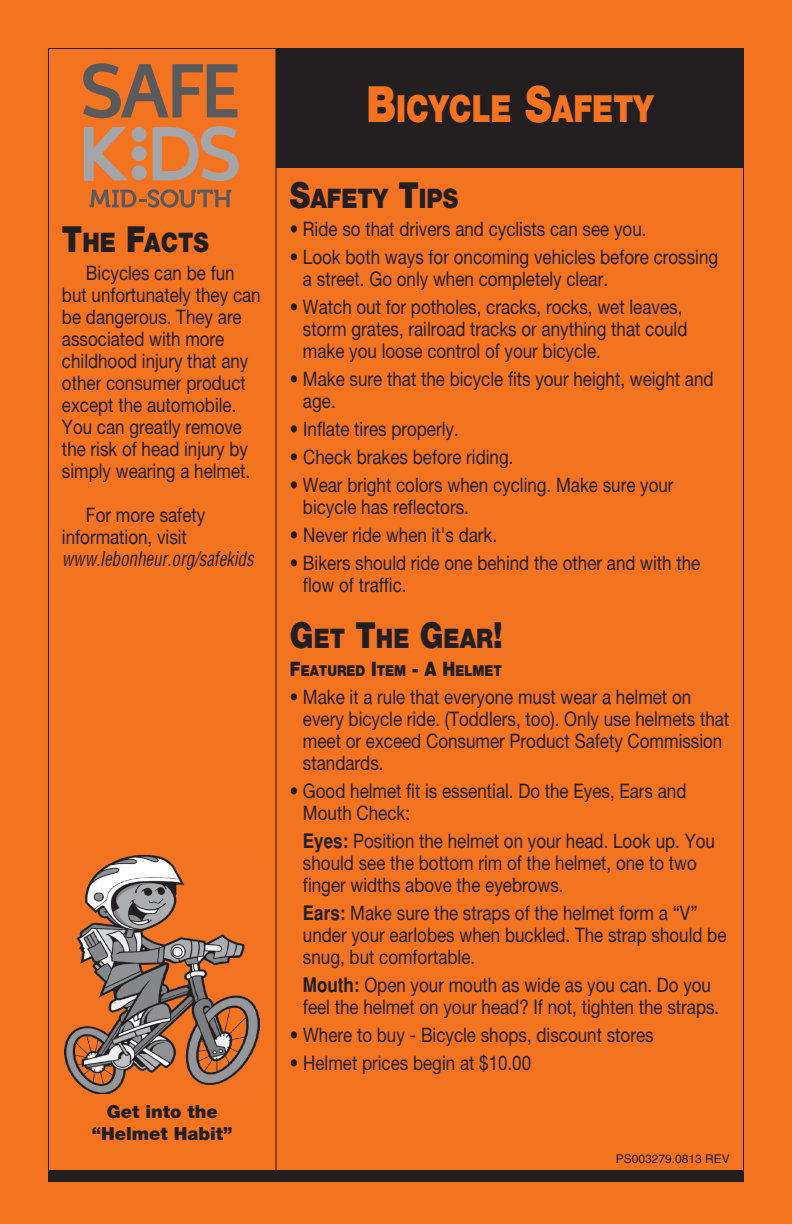
<style>
.page{position:relative;width:792px;height:1224px;background:#f47321}
.page>*{position:absolute;margin:0;border:0;box-sizing:border-box;transform-origin:0 0}
.t1{font:900 37.6px "Helvetica Neue";color:#f47321;scale:.8 1}
.t2{font:900 27px "Helvetica Neue";color:#231f20;scale:.85 1}
.t3{font:20px/22px "Helvetica Neue";color:#231f20;scale:.85 1}
.t4{font:italic condensed 20px "Helvetica";color:#231f20;scale:.85 1}
.t5{font:900 18px/21.6px "Helvetica Neue";color:#231f20;text-align:center}
.t6{font:900 15px "Helvetica Neue";color:#231f20;scale:.85 1}
.t7{font:12px "Helvetica";color:#231f20}
.s1{font-size:36px}
.s2{font-size:50px}
.s3{font-size:20px}
.s4{font-family:"Helvetica";font-weight:700}
</style>
<div class="page">
<div style="left:276px;top:48px;width:468px;height:120px;background:#231f20"></div>
<hr style="left:276px;top:48px;width:1px;height:1128px;background:#231f20">
<div style="left:48px;top:1170px;width:696px;height:12px;background:#231f20"></div>
<img style="left:65px;top:855px;width:195px;height:239px">
<svg style="left:90px;top:189px;width:141px;height:19px"></svg>
<svg style="left:84px;top:126px;width:155px;height:55px"></svg>
<svg style="left:83px;top:63px;width:154px;height:55px"></svg>
<h2 class="t2" style="left:62px;top:233px;width:174px"><span class="s1">T</span>HE <span class="s1">F</span>ACTS</h2>
<p class="t3" style="left:62px;top:264px;width:235px;text-indent:24px">Bicycles can be fun but unfortunately they can be dangerous. They are associated with more childhood injury that any other consumer product except the automobile.<br>You can greatly remove the risk of head injury by simply wearing a helmet.</p>
<p class="t3" style="left:62px;top:506px;width:170px;text-indent:24px">For more safety information, visit</p>
<p class="t4" style="left:62px;top:551px;width:231px">www.lebonheur.org/safekids</p>
<p class="t5" style="left:92px;top:1102px;width:142px">Get into the “Helmet Habit”</p>
<h1 class="t1" style="left:367px;top:95px;width:360px"><span class="s2">B</span>ICYCLE <span class="s2">S</span>AFETY</h1>
<h2 class="t2" style="left:290px;top:188px;width:199px"><span class="s1">S</span>AFETY <span class="s1">T</span>IPS</h2>
<p class="t3" style="left:290px;top:220px;width:421px">• Ride so that drivers and cyclists can see you.</p>
<p class="t3" style="left:303px;top:248px;width:490px;text-indent:-13px">• Look both ways for oncoming vehicles before crossing a street. Go only when completely clear.</p>
<p class="t3" style="left:303px;top:298px;width:454px;text-indent:-13px">• Watch out for potholes, cracks, rocks, wet leaves, storm grates, railroad tracks or anything that could make you loose control of your bicycle.</p>
<p class="t3" style="left:303px;top:370px;width:485px;text-indent:-13px">• Make sure that the bicycle fits your height, weight and age.</p>
<p class="t3" style="left:290px;top:420px;width:200px">• Inflate tires properly.</p>
<p class="t3" style="left:290px;top:448px;width:265px">• Check brakes before riding.</p>
<p class="t3" style="left:303px;top:476px;width:437px;text-indent:-13px">• Wear bright colors when cycling. Make sure your bicycle has reflectors.</p>
<p class="t3" style="left:290px;top:526px;width:245px">• Never ride when it's dark.</p>
<p class="t3" style="left:303px;top:554px;width:469px;text-indent:-13px">• Bikers should ride one behind the other and with the flow of traffic.</p>
<h2 class="t2" style="left:290px;top:629px;width:252px"><span class="s1">G</span>ET <span class="s1">T</span>HE <span class="s1">G</span>EAR<span class="s1">!</span></h2>
<p class="t6" style="left:290px;top:665px;width:251px"><span class="s3">F</span>EATURED <span class="s3">I</span>TEM <span class="s3">- A H</span>ELMET</p>
<p class="t3" style="left:303px;top:688px;width:503px;text-indent:-13px">• Make it a rule that everyone must wear a helmet on every bicycle ride. (Toddlers, too). Only use helmets that meet or exceed Consumer Product Safety Commission standards.</p>
<p class="t3" style="left:303px;top:782px;width:453px;text-indent:-13px">• Good helmet fit is essential. Do the Eyes, Ears and<br>Mouth Check:</p>
<p class="t3" style="left:303px;top:832px;width:486px"><span class="s4">Eyes:</span> Position the helmet on your head. Look up. You should see the bottom rim of the helmet, one to two finger widths above the eyebrows.</p>
<p class="t3" style="left:303px;top:904px;width:500px"><span class="s4">Ears:</span> Make sure the straps of the helmet form a “V” under your earlobes when buckled. The strap should be snug, but comfortable.</p>
<p class="t3" style="left:303px;top:976px;width:491px"><span class="s4">Mouth:</span> Open your mouth as wide as you can. Do you feel the helmet on your head? If not, tighten the straps.</p>
<p class="t3" style="left:290px;top:1026px;width:429px">• Where to buy - Bicycle shops, discount stores</p>
<p class="t3" style="left:290px;top:1054px;width:285px">• Helmet prices begin at $10.00</p>
<p class="t7" style="left:616px;top:1154px;width:116px">PS003279.0813 REV</p>
</div>
